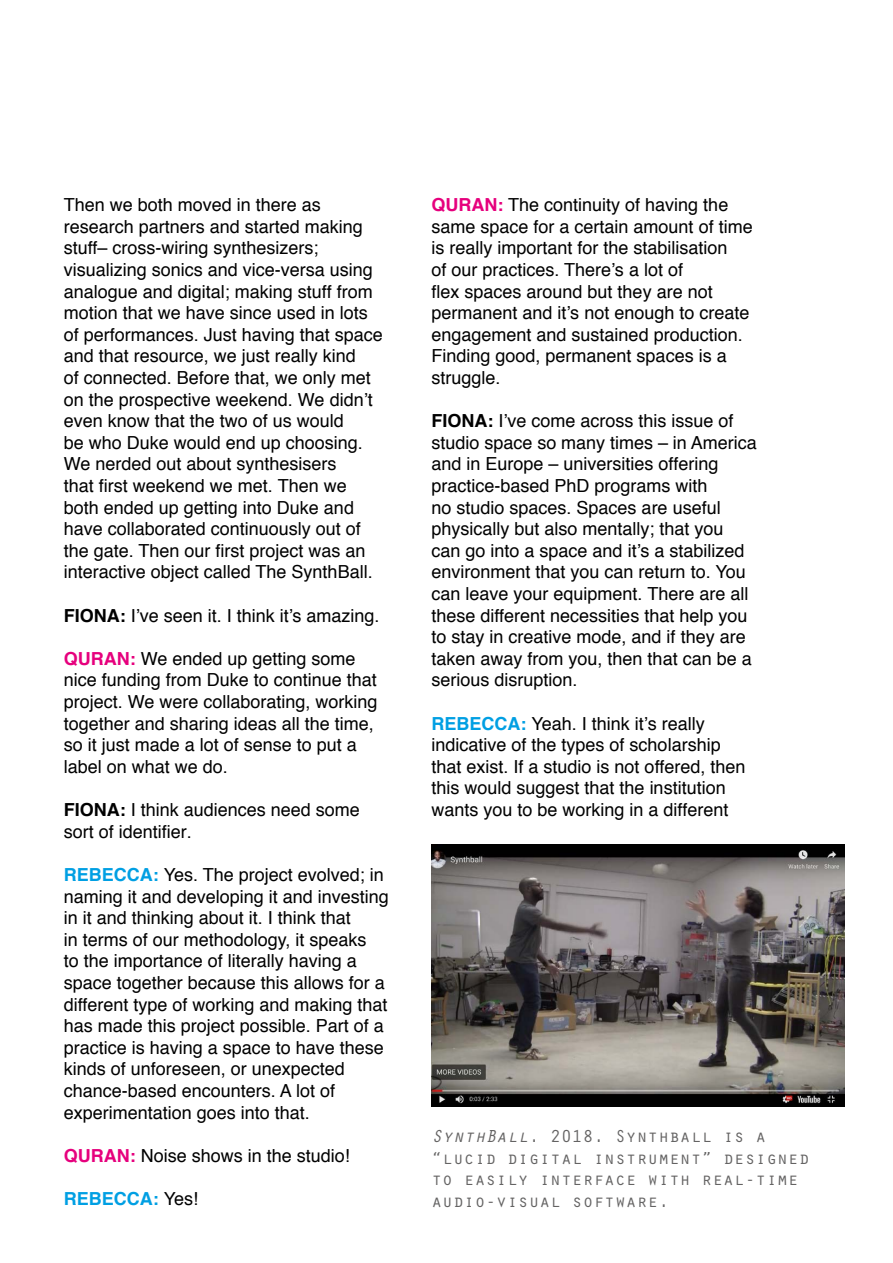
<style>
.page{position:relative;width:893px;height:1263px;background:#fff}
.page>*{position:absolute;margin:0;border:0;box-sizing:border-box;transform-origin:0 0}
.t1{font:18px/21.6px "Helvetica";color:#000}
.t2{font:18px/21.6px "Orator Std";color:#646363}
.t3{font:700 18px "Helvetica";color:#009fe3}
.s1{font-weight:700}
.s2{font-weight:700;color:#e6007d}
.s3{font-weight:700;color:#009fe3}
.s4{font-weight:400;color:#000}
.s5{font-style:italic}
</style>
<div class="page">
<img style="left:431px;top:845px;width:413px;height:262px">
<p class="t1" style="left:64px;top:195px;width:321px">Then we both moved in there as research partners and started making stuff– cross-wiring synthesizers; visualizing sonics and vice-versa using analogue and digital; making stuff from motion that we have since used in lots of performances. Just having that space and that resource, we just really kind<br>of connected. Before that, we only met on the prospective weekend. We didn’t even know that the two of us would<br>be who Duke would end up choosing.<br>We nerded out about synthesisers<br>that first weekend we met. Then we both ended up getting into Duke and have collaborated continuously out of the gate. Then our first project was an interactive object called The SynthBall.</p>
<p class="t1" style="left:64px;top:605px;width:317px"><span class="s1">FIONA:</span> I’ve seen it. I think it’s amazing.</p>
<p class="t1" style="left:64px;top:648px;width:315px"><span class="s2">QURAN:</span> We ended up getting some nice funding from Duke to continue that project. We were collaborating, working together and sharing ideas all the time, so it just made a lot of sense to put a label on what we do.</p>
<p class="t1" style="left:64px;top:799px;width:298px"><span class="s1">FIONA:</span> I think audiences need some sort of identifier.</p>
<p class="t1" style="left:64px;top:864px;width:327px"><span class="s3">REBECCA:</span> Yes. The project evolved; in naming it and developing it and investing in it and thinking about it. I think that<br>in terms of our methodology, it speaks<br>to the importance of literally having a space together because this allows for a different type of working and making that has made this project possible. Part of a practice is having a space to have these kinds of unforeseen, or unexpected chance-based encounters. A lot of experimentation goes into that.</p>
<p class="t1" style="left:64px;top:1145px;width:288px"><span class="s2">QURAN:</span> Noise shows in the studio!</p>
<p class="t3" style="left:64px;top:1184px;width:136px">REBECCA: <span class="s4">Yes!</span></p>
<p class="t1" style="left:431px;top:195px;width:323px"><span class="s2">QURAN:</span> The continuity of having the same space for a certain amount of time is really important for the stabilisation<br>of our practices. There’s a lot of<br>flex spaces around but they are not permanent and it’s not enough to create engagement and sustained production.<br>Finding good, permanent spaces is a struggle.</p>
<p class="t1" style="left:431px;top:411px;width:327px"><span class="s1">FIONA:</span> I’ve come across this issue of studio space so many times – in America and in Europe – universities offering practice-based PhD programs with<br>no studio spaces. Spaces are useful physically but also mentally; that you can go into a space and it’s a stabilized environment that you can return to. You can leave your equipment. There are all these different necessities that help you to stay in creative mode, and if they are taken away from you, then that can be a serious disruption.</p>
<p class="t1" style="left:431px;top:713px;width:315px"><span class="s3">REBECCA:</span> Yeah. I think it’s really indicative of the types of scholarship that exist. If a studio is not offered, then this would suggest that the institution wants you to be working in a different</p>
<p class="t2" style="left:431px;top:1124px;width:380px"><span class="s5">SynthBall</span>. 2018. Synthball is a “lucid digital instrument” designed to easily interface with real-time audio-visual software.</p>
</div>
